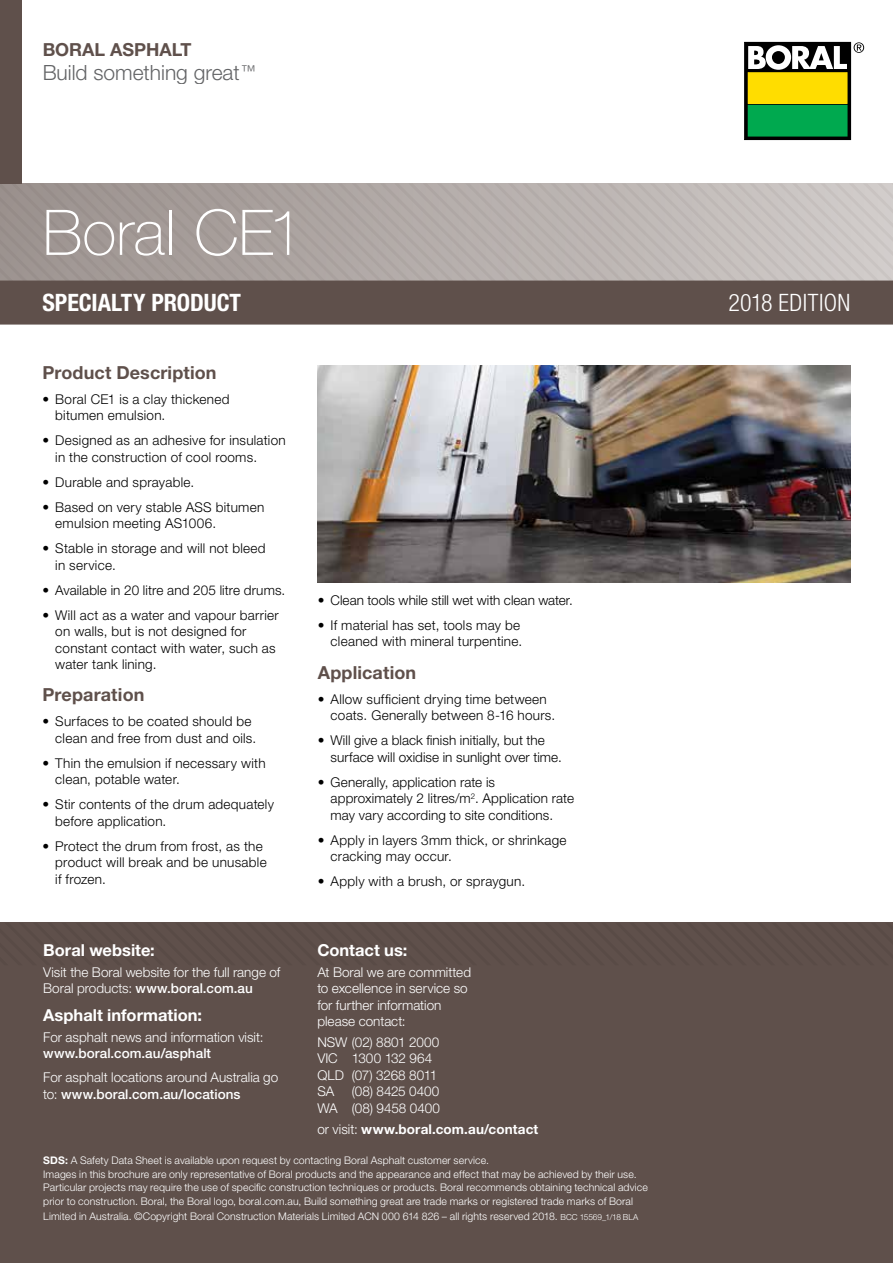
<style>
.page{position:relative;width:893px;height:1263px;background:#fff}
.page>*{position:absolute;margin:0;border:0;box-sizing:border-box;transform-origin:0 0}
.t1{font:100 63px "Helvetica Neue LT Std";color:#fff}
.t2{font:700 condensed 24px "Helvetica Neue LT Std";color:#fff}
.t3{font:300 condensed 24px "Helvetica Neue LT Std";letter-spacing:.015em;color:#fff}
.t4{font:300 21px "Helvetica Neue LT Std";color:#636466}
.t5{font:700 18px "Helvetica Neue LT Std";letter-spacing:.005em;color:#5f504b}
.t6{font:700 16.5px "Helvetica Neue LT Std";color:#fff}
.t7{font:300 13.5px/16.5px "Helvetica Neue LT Std";letter-spacing:.02em;color:#000}
.t8{font:300 13.5px/16.5px "Helvetica Neue LT Std";color:#fff}
.t9{font:300 13.5px "Helvetica Neue LT Std";color:#000}
.t10{font:700 13.5px "Helvetica Neue LT Std";letter-spacing:.01em;color:#fff}
.t11{font:500 13.5px "Helvetica Neue LT Std";letter-spacing:.005em;color:#fff}
.t12{font:300 10.5px/13.5px "Helvetica Neue LT Std";letter-spacing:.01em;color:#fff}
.s1{font-weight:500}
.s2{font-weight:300}
.s3{font-weight:700}
.s4{font-size:8.25px}
</style>
<div class="page">
<svg style="left:0;top:183px;width:893px;height:98px;background:#b3aba8"></svg>
<svg style="left:746px;top:44px;width:103px;height:94px"></svg>
<div style="left:744px;top:42px;width:107px;height:98px;border:1px solid #000"></div>
<div style="left:748px;top:73px;width:99px;height:30px;background:#fd0"></div>
<div style="left:748px;top:105px;width:99px;height:31px;background:#00a94f"></div>
<svg style="left:748px;top:45px;width:99px;height:25px"></svg>
<svg style="left:854px;top:42px;width:10px;height:11px"></svg>
<div style="left:0;top:0;width:22px;height:183px;background:#5f504b"></div>
<div style="left:0;top:281px;width:893px;height:44px;background:#5f504b"></div>
<div style="left:0;top:923px;width:893px;height:340px;background:#5f504b"></div>
<img style="left:318px;top:366px;width:532px;height:217px">
<h3 class="t5" style="left:43px;top:38px;width:151px">BORAL ASPHALT</h3>
<h3 class="t4" style="left:43px;top:59px;width:215px">Build something great<sup>™</sup></h3>
<h1 class="t1" style="left:43px;top:196px;width:262px">Boral CE1</h1>
<h2 class="t2" style="left:43px;top:288px;width:200px">SPECIALTY PRODUCT</h2>
<h3 class="t5" style="left:43px;top:361px;width:176px">Product Description</h3>
<p class="t7" style="left:55px;top:390px;width:176px;text-indent:-13px">• Boral CE1 is a clay thickened bitumen emulsion.</p>
<p class="t7" style="left:55px;top:432px;width:232px;text-indent:-13px">• Designed as an adhesive for insulation in the construction of cool rooms.</p>
<p class="t7" style="left:43px;top:473px;width:153px">• Durable and sprayable.</p>
<p class="t7" style="left:55px;top:498px;width:211px;text-indent:-13px">• Based on very stable ASS bitumen emulsion meeting AS1006.</p>
<p class="t7" style="left:55px;top:540px;width:212px;text-indent:-13px">• Stable in storage and will not bleed in service.</p>
<p class="t7" style="left:43px;top:581px;width:244px">• Available in 20 litre and 205 litre drums.</p>
<p class="t7" style="left:55px;top:606px;width:225px;text-indent:-13px">• Will act as a water and vapour barrier on walls, but is not designed for constant contact with water, such as water tank lining.</p>
<h3 class="t5" style="left:43px;top:684px;width:103px">Preparation</h3>
<p class="t7" style="left:55px;top:713px;width:203px;text-indent:-13px">• Surfaces to be coated should be clean and free from dust and oils.</p>
<p class="t7" style="left:55px;top:754px;width:212px;text-indent:-13px">• Thin the emulsion if necessary with clean, potable water.</p>
<p class="t7" style="left:55px;top:796px;width:220px;text-indent:-13px">• Stir contents of the drum adequately before application.</p>
<p class="t7" style="left:55px;top:837px;width:213px;text-indent:-13px">• Protect the drum from frost, as the product will break and be unusable if frozen.</p>
<p class="t6" style="left:43px;top:940px;width:113px">Boral website:</p>
<p class="t8" style="left:43px;top:963px;width:239px">Visit the Boral website for the full range of<br>Boral products: <span class="s1">www.boral.com.au</span></p>
<p class="t6" style="left:43px;top:1005px;width:160px">Asphalt information:</p>
<p class="t8" style="left:43px;top:1028px;width:222px">For asphalt news and information visit:</p>
<p class="t11" style="left:43px;top:1045px;width:169px">www.boral.com.au/asphalt</p>
<p class="t8" style="left:43px;top:1069px;width:237px">For asphalt locations around Australia go to: <span class="s1">www.boral.com.au/locations</span></p>
<p class="t9" style="left:318px;top:592px;width:256px">• Clean tools while still wet with clean water.</p>
<p class="t7" style="left:318px;top:617px;width:206px;text-align:right">• If material has set, tools may be cleaned with mineral turpentine.</p>
<h3 class="t5" style="left:318px;top:661px;width:100px">Application</h3>
<p class="t7" style="left:331px;top:690px;width:226px;text-indent:-13px">• Allow sufficient drying time between coats. Generally between 8-16 hours.</p>
<p class="t7" style="left:331px;top:732px;width:233px;text-indent:-13px">• Will give a black finish initially, but the surface will oxidise in sunlight over time.</p>
<p class="t7" style="left:331px;top:773px;width:245px;text-indent:-13px">• Generally, application rate is approximately 2 litres/m<sup>2</sup>. Application rate may vary according to site conditions.</p>
<p class="t7" style="left:331px;top:831px;width:237px;text-indent:-13px">• Apply in layers 3mm thick, or shrinkage cracking may occur.</p>
<p class="t7" style="left:318px;top:873px;width:209px">• Apply with a brush, or spraygun.</p>
<p class="t6" style="left:317px;top:940px;width:92px">Contact us:</p>
<p class="t8" style="left:317px;top:963px;width:155px">At Boral we are committed to excellence in service so for further information please contact:</p>
<p class="t8" style="left:317px;top:1033px;width:124px">NSW (02) 8801 2000<br>VIC 1300 132 964<br>QLD (07) 3268 8011<br>SA</p>
<p class="t8" style="left:317px;top:1083px;width:124px;text-align:right">(08) 8425 0400<br>WA (08) 9458 0400</p>
<p class="t10" style="left:317px;top:1120px;width:222px"><span class="s2">or visit:</span> www.boral.com.au/contact</p>
<p class="t12" style="left:43px;top:1154px;width:606px"><span class="s3">SDS:</span> A Safety Data Sheet is available upon request by contacting Boral Asphalt customer service.<br>Images in this brochure are only representative of Boral products and the appearance and effect that may be achieved by their use.<br>Particular projects may require the use of specific construction techniques or products. Boral recommends obtaining technical advice prior to construction. Boral, the Boral logo, boral.com.au, Build something great are trade marks or registered trade marks of Boral</p>
<p class="t12" style="left:43px;top:1209px;width:597px">Limited in Australia. ©Copyright Boral Construction Materials Limited ACN 000 614 826 – all rights reserved 2018. <span class="s4">BCC 15569_1/18 BLA</span></p>
<h2 class="t3" style="left:728px;top:289px;width:123px">2018 EDITION</h2>
</div>
